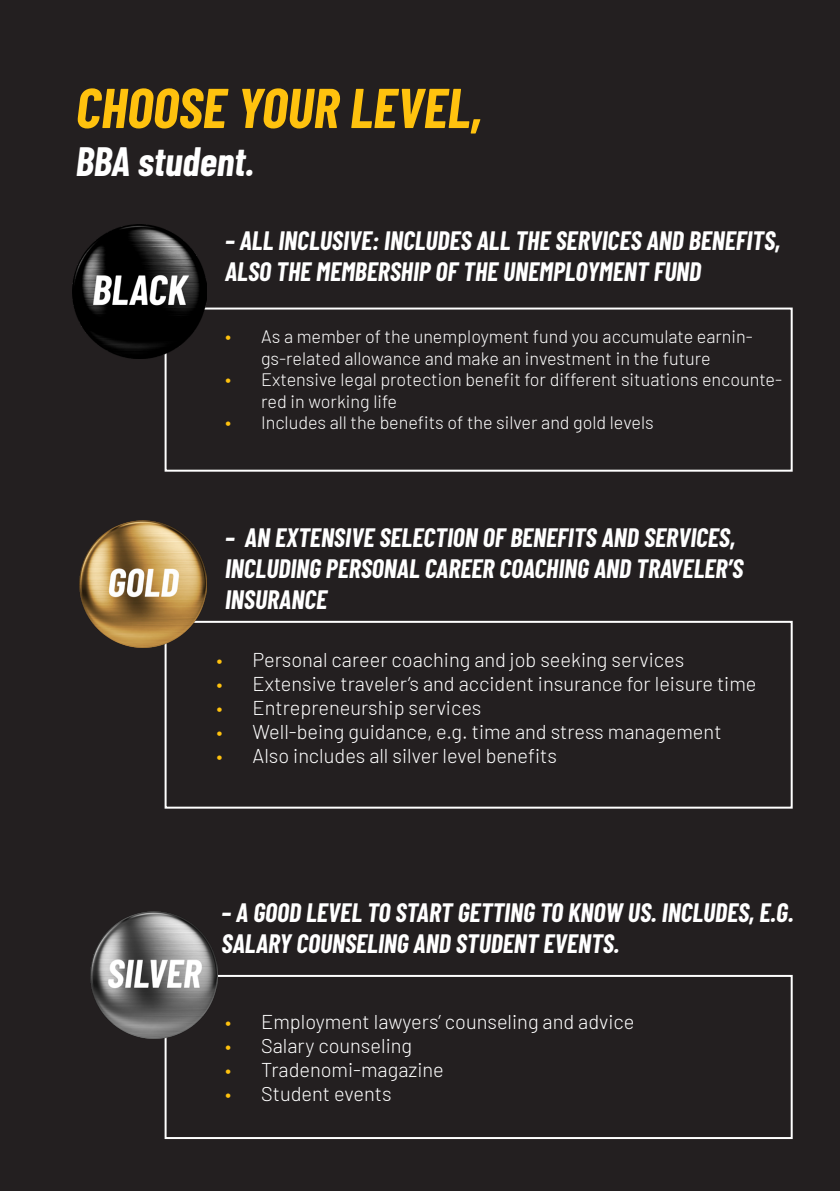
<style>
.page{position:relative;width:840px;height:1191px;background:#fff}
.page>*{position:absolute;margin:0;border:0;box-sizing:border-box;transform-origin:0 0}
.t1{font:italic 700 56px "Barlow Condensed";color:#ffc20e}
.t2{font:italic 700 40px "Barlow Condensed";color:#fff}
.t3{font:italic 700 26px/31.2px "Barlow Condensed";color:#fff}
.t4{font:300 20px "Barlow";color:#fff}
.t5{font:300 18px/21.6px "Barlow";color:#fff;text-align:center}
.s1{font-size:20px;color:#ffc20e}
.s2{color:#ffc20e}
</style>
<div class="page">
<div style="left:0;top:0;width:839px;height:1191px;background:#231f20"></div>
<div style="left:164px;top:307px;width:628px;height:165px;border:2px solid #fff"></div>
<img style="left:72px;top:224px;width:134px;height:134px">
<div style="left:164px;top:621px;width:628px;height:187px;border:2px solid #fff"></div>
<img style="left:79px;top:521px;width:127px;height:126px">
<div style="left:164px;top:975px;width:628px;height:164px;border:2px solid #fff"></div>
<img style="left:90px;top:911px;width:128px;height:127px">
<p class="t1" style="left:76px;top:68px;width:407px">CHOOSE YOUR LEVEL,</p>
<p class="t2" style="left:76px;top:133px;width:180px">BBA student.</p>
<p class="t3" style="left:225px;top:224px;width:556px">– ALL INCLUSIVE: INCLUDES ALL THE SERVICES AND BENEFITS,<br>ALSO THE MEMBERSHIP OF THE UNEMPLOYMENT FUND</p>
<p class="t5" style="left:225px;top:324px;width:529px"><span class="s1">•</span> As a member of the unemployment fund you accumulate earnin&shy;gs-related allowance and make an investment in the future</p>
<p class="t5" style="left:261px;top:367px;width:522px;text-align:left;text-indent:-36px"><span class="s1">•</span> Extensive legal protection benefit for different situations encounte&shy;red in working life</p>
<p class="t5" style="left:225px;top:411px;width:430px"><span class="s1">•</span> Includes all the benefits of the silver and gold levels</p>
<p class="t3" style="left:225px;top:520px;width:519px">– AN EXTENSIVE SELECTION OF BENEFITS AND SERVICES,<br>INCLUDING PERSONAL CAREER COACHING AND TRAVELER’S<br>INSURANCE</p>
<p class="t4" style="left:216px;top:646px;width:469px"><span class="s2">•</span> Personal career coaching and job seeking services</p>
<p class="t4" style="left:216px;top:670px;width:541px"><span class="s2">•</span> Extensive traveler’s and accident insurance for leisure time</p>
<p class="t4" style="left:216px;top:694px;width:266px"><span class="s2">•</span> Entrepreneurship services</p>
<p class="t4" style="left:216px;top:718px;width:506px"><span class="s2">•</span> Well-being guidance, e.g. time and stress management</p>
<p class="t4" style="left:216px;top:742px;width:342px"><span class="s2">•</span> Also includes all silver level benefits</p>
<p class="t3" style="left:221px;top:895px;width:573px">– A GOOD LEVEL TO START GETTING TO KNOW US. INCLUDES, E.G.<br>SALARY COUNSELING AND STUDENT EVENTS.</p>
<p class="t4" style="left:225px;top:1007px;width:410px"><span class="s2">•</span> Employment lawyers’ counseling and advice</p>
<p class="t4" style="left:225px;top:1031px;width:188px"><span class="s2">•</span> Salary counseling</p>
<p class="t4" style="left:225px;top:1055px;width:220px"><span class="s2">•</span> Tradenomi-magazine</p>
<p class="t4" style="left:225px;top:1079px;width:168px"><span class="s2">•</span> Student events</p>
</div>
